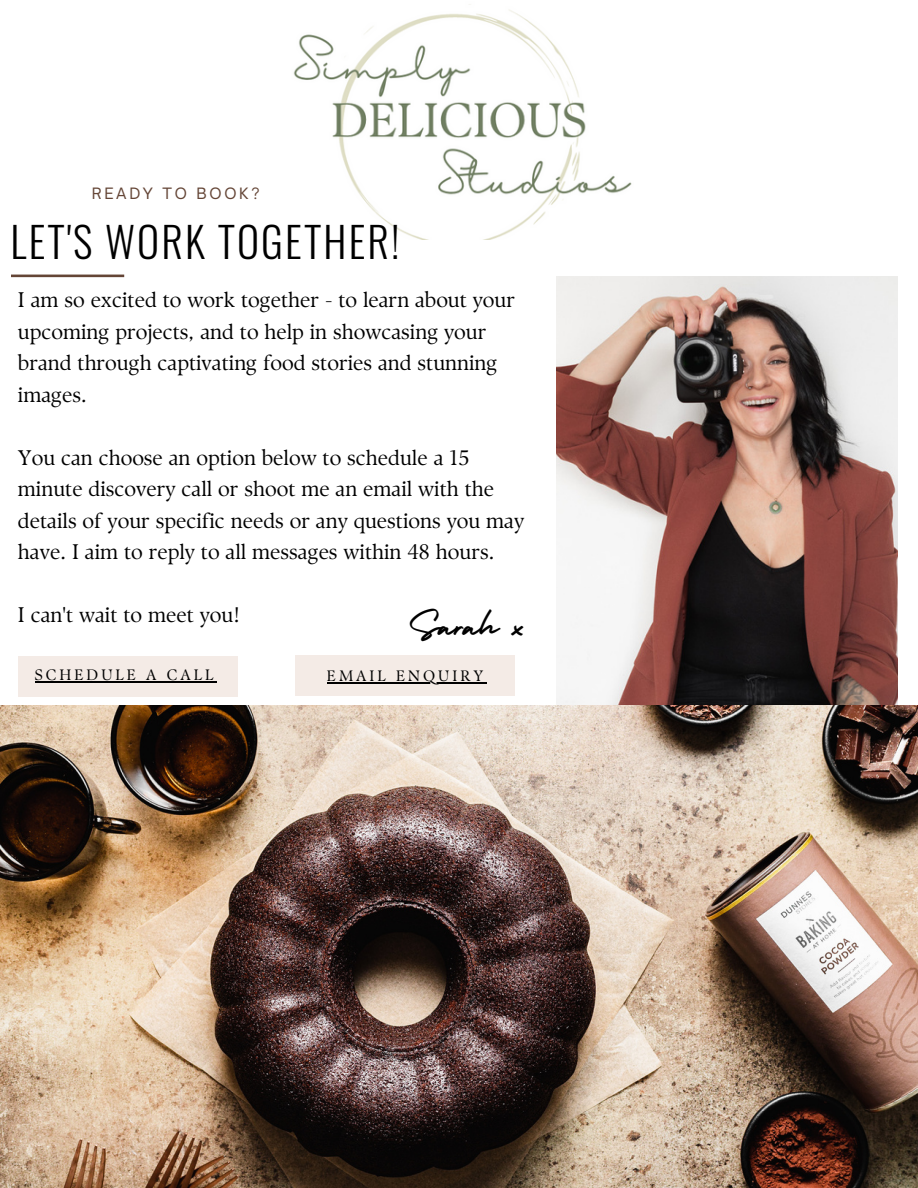
<style>
.page{position:relative;width:918px;height:1188px;background:#fff}
.page>*{position:absolute;margin:0;border:0;box-sizing:border-box;transform-origin:0 0}
.t1{font:300 42px "Oswald";letter-spacing:.05em;color:#000}
.t2{font:39.6px "Holiday";color:#000}
.t3{font:21.15px/31.5px "TY Serif D";color:#000}
.t4{font:15.15px "TY Serif D";letter-spacing:.2em;color:#000}
.t5{font:15px "Open Sauce One";letter-spacing:.18em;color:#644536}
</style>
<div class="page">
<img style="left:557px;top:276px;width:341px;height:429px">
<svg style="left:11px;top:275px;width:113px;height:2px"></svg>
<div style="left:18px;top:656px;width:219px;height:40px;background:#f4ebe6"></div>
<div style="left:295px;top:656px;width:220px;height:40px;background:#f4ebe6"></div>
<img style="left:293px;top:4px;width:339px;height:236px">
<img style="left:0;top:705px;width:918px;height:483px">
<hr style="left:35px;top:682px;width:182px;height:1px;background:#000">
<hr style="left:327px;top:682px;width:159px;height:1px;background:#000">
<p class="t5" style="left:92px;top:184px;width:169px">READY TO BOOK?</p>
<h1 class="t1" style="left:11px;top:209px;width:390px">LET'S WORK TOGETHER!</h1>
<p class="t3" style="left:18px;top:284px;width:499px">I am so excited to work together - to learn about your upcoming projects, and to help in showcasing your brand through captivating food stories and stunning images.</p>
<p class="t3" style="left:18px;top:442px;width:508px">You can choose an option below to schedule a 15 minute discovery call or shoot me an email with the details of your specific needs or any questions you may have. I aim to reply to all messages within 48 hours.</p>
<p class="t3" style="left:18px;top:599px;width:224px">I can't wait to meet you!</p>
<p class="t4" style="left:35px;top:666px;width:180px">SCHEDULE A CALL</p>
<h2 class="t2" style="left:409px;top:595px;width:118px">Sarah x</h2>
<p class="t4" style="left:327px;top:667px;width:158px">EMAIL ENQUIRY</p>
</div>
